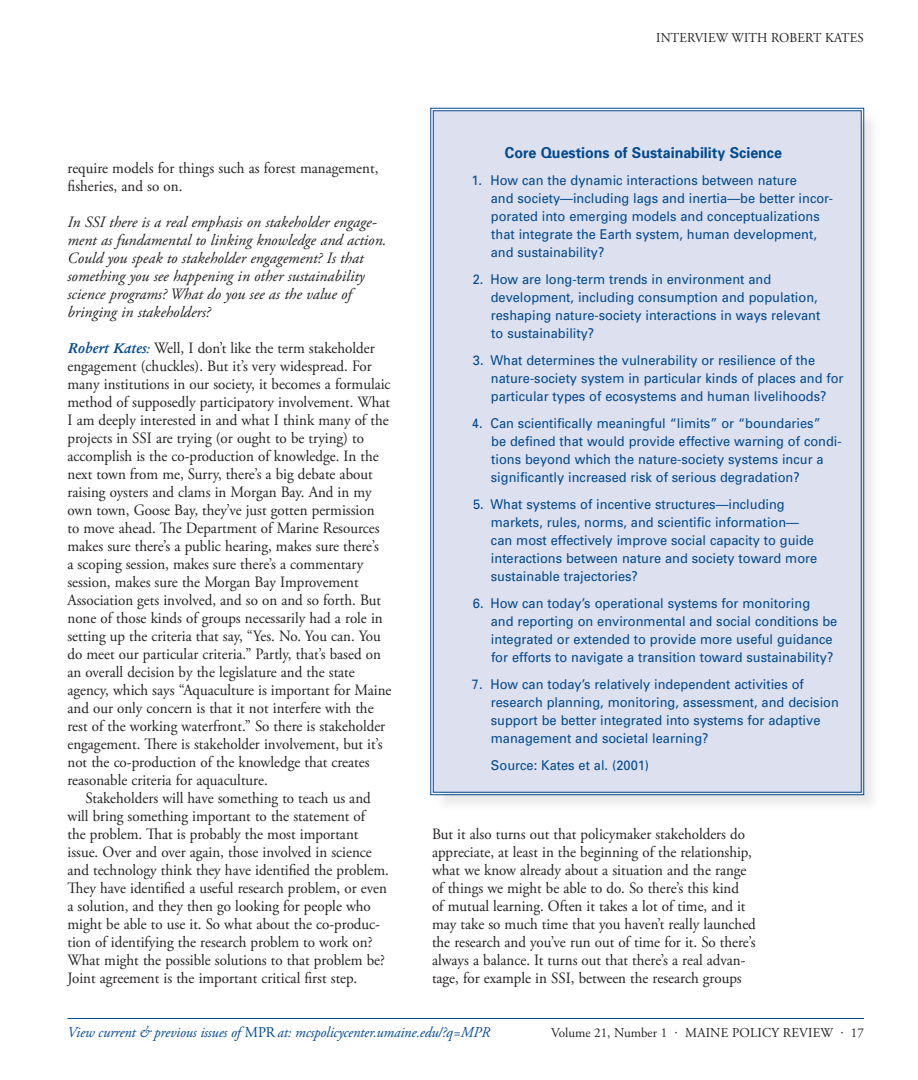
<style>
.page{position:relative;width:918px;height:1080px;background:#fff}
.page>*{position:absolute;margin:0;border:0;box-sizing:border-box;transform-origin:0 0}
.IntrvAnsw_1st_paraga{font:15.75px/18px "Adobe Garamond Pro";color:#231f20;scale:.95 1}
.IntrvAnsw_multiParag{font:15.75px/18px "Adobe Garamond Pro";color:#231f20;scale:.95 1}
.IntrvQuestion{font:italic 15.75px/18px "Adobe Garamond Pro";color:#231f20}
.t1{font:italic 15px "Adobe Garamond Pro";letter-spacing:-.01em;color:#014990}
.SBarSubHead_copy{font:700 15px "Univers";color:#014990;scale:.95 1}
.SBarBullit_copy{font:13.5px/18px "Univers";color:#014990;scale:.95 1}
.PGheader_LFT{font:13.5px "Adobe Garamond Pro";letter-spacing:.015em;color:#231f20}
.PGheader_LFT-2{font:13.5px "Adobe Garamond Pro";letter-spacing:.015em;color:#231f20;scale:.95 1}
.SBarBody_copy{font:13.5px "Univers";color:#014990;scale:.95 1}
.s1{font-family:"Columbus";font-weight:600;font-style:italic;font-size:16.5px;color:#014990}
.s2{font-style:normal}
</style>
<div class="page">
<hr style="left:68px;top:1018px;width:796px;height:1px;background:#014990">
<div style="left:433px;top:110px;width:450px;height:704px;background:#231f20;opacity:.1"></div>
<div style="left:433px;top:110px;width:429px;height:683px;background:#dde1ef"></div>
<p class="PGheader_LFT-2" style="left:656px;top:30px;width:220px">INTERVIEW WITH ROBERT KATES</p>
<p class="IntrvAnsw_multiParag" style="left:68px;top:160px;width:329px">require models for things such as forest management, fisheries, and so on.</p>
<p class="IntrvQuestion" style="left:68px;top:214px;width:321px">In SSI there is a real emphasis on stakeholder engage&shy;ment as fundamental to linking knowledge and action.<br>Could you speak to stakeholder engagement? Is that something you see happening in other sustainability science programs? What do you see as the value of bringing in stakeholders?</p>
<p class="IntrvAnsw_1st_paraga" style="left:68px;top:340px;width:343px"><span class="s1">Robert Kates:</span> Well, I don’t like the term stakeholder engagement (chuckles). But it’s very widespread. For many institutions in our society, it becomes a formulaic method of supposedly participatory involvement. What I am deeply interested in and what I think many of the projects in SSI are trying (or ought to be trying) to accomplish is the co-production of knowledge. In the next town from me, Surry, there’s a big debate about raising oysters and clams in Morgan Bay. And in my own town, Goose Bay, they’ve just gotten permission<br>to move ahead. The Department of Marine Resources makes sure there’s a public hearing, makes sure there’s<br>a scoping session, makes sure there’s a commentary session, makes sure the Morgan Bay Improvement Association gets involved, and so on and so forth. But none of those kinds of groups necessarily had a role in setting up the criteria that say, “Yes. No. You can. You do meet our particular criteria.” Partly, that’s based on an overall decision by the legislature and the state agency, which says “Aquaculture is important for Maine and our only concern is that it not interfere with the rest of the working waterfront.” So there is stakeholder engagement. There is stakeholder involvement, but it’s not the co-production of the knowledge that creates reasonable criteria for aquaculture.</p>
<p class="IntrvAnsw_multiParag" style="left:68px;top:790px;width:340px;text-indent:18px">Stakeholders will have something to teach us and will bring something important to the statement of<br>the problem. That is probably the most important issue. Over and over again, those involved in science and technology think they have identified the problem.<br>They have identified a useful research problem, or even a solution, and they then go looking for people who might be able to use it. So what about the co-produc&shy;tion of identifying the research problem to work on?<br>What might the possible solutions to that problem be?<br>Joint agreement is the important critical first step.</p>
<p class="SBarSubHead_copy" style="left:505px;top:143px;width:293px">Core Questions of Sustainability Science</p>
<p class="SBarBullit_copy" style="left:491px;top:171px;width:362px;text-indent:-19px">1. How can the dynamic interactions between nature<br>and society—including lags and inertia—be better incor&shy;porated into emerging models and conceptualizations that integrate the Earth system, human development, and sustainability?</p>
<p class="SBarBullit_copy" style="left:491px;top:270px;width:349px;text-indent:-18px">2. How are long-term trends in environment and development, including consumption and population, reshaping nature-society interactions in ways relevant to sustainability?</p>
<p class="SBarBullit_copy" style="left:491px;top:351px;width:373px;text-indent:-18px">3. What determines the vulnerability or resilience of the nature-society system in particular kinds of places and for particular types of ecosystems and human livelihoods?</p>
<p class="SBarBullit_copy" style="left:491px;top:414px;width:371px;text-indent:-19px">4. Can scientifically meaningful “limits” or “boundaries”<br>be defined that would provide effective warning of condi&shy;tions beyond which the nature-society systems incur a significantly increased risk of serious degradation?</p>
<p class="SBarBullit_copy" style="left:491px;top:495px;width:345px;text-indent:-18px">5. What systems of incentive structures—including markets, rules, norms, and scientific information— can most effectively improve social capacity to guide interactions between nature and society toward more sustainable trajectories?</p>
<p class="SBarBullit_copy" style="left:491px;top:594px;width:366px;text-indent:-18px">6. How can today’s operational systems for monitoring<br>and reporting on environmental and social conditions be integrated or extended to provide more useful guidance for efforts to navigate a transition toward sustainability?</p>
<p class="SBarBullit_copy" style="left:491px;top:675px;width:368px;text-indent:-19px">7. How can today’s relatively independent activities of research planning, monitoring, assessment, and decision support be better integrated into systems for adaptive management and societal learning?</p>
<p class="SBarBody_copy" style="left:491px;top:757px;width:168px">Source: Kates et al. (2001)</p>
<p class="IntrvAnsw_multiParag" style="left:432px;top:826px;width:342px">But it also turns out that policymaker stakeholders do appreciate, at least in the beginning of the relationship, what we know already about a situation and the range of things we might be able to do. So there’s this kind<br>of mutual learning. Often it takes a lot of time, and it may take so much time that you haven’t really launched the research and you’ve run out of time for it. So there’s always a balance. It turns out that there’s a real advan&shy;tage, for example in SSI, between the research groups</p>
<p class="t1" style="left:68px;top:1023px;width:424px">View current &amp; previous issues of <span class="s2">MPR</span> at: mcspolicycenter.umaine.edu/?q=MPR</p>
<p class="PGheader_LFT" style="left:551px;top:1024px;width:314px">Volume 21, Number 1 · MAINE POLICY REVIEW · 17</p>
</div>
